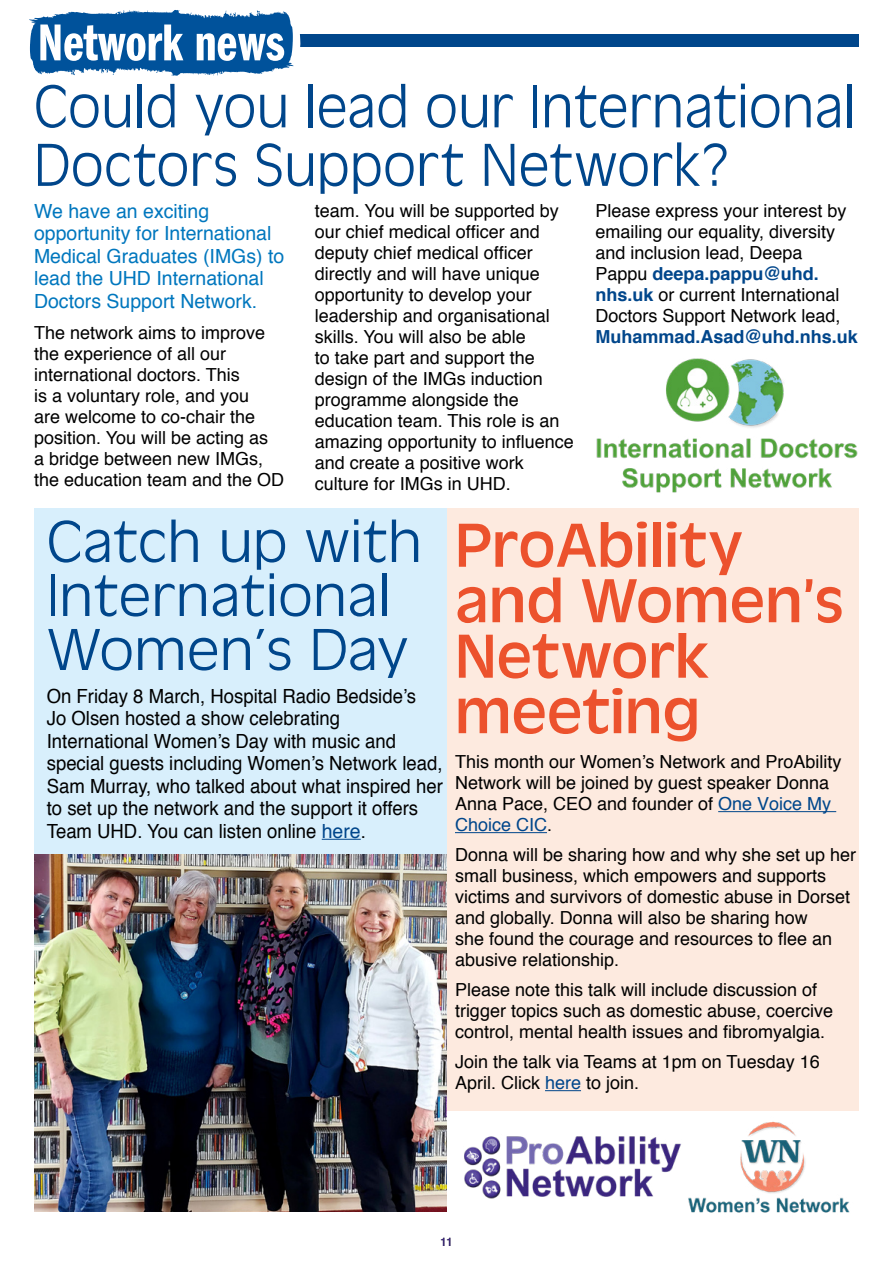
<style>
.page{position:relative;width:893px;height:1263px;background:#fff}
.page>*{position:absolute;margin:0;border:0;box-sizing:border-box;transform-origin:0 0}
.t1{font:64.5px/55.5px "Antique Oli";color:#ec522d}
.t2{font:300 63px/58.5px "Antique Oli";color:#00468b}
.t3{font:300 61.5px/54px "Antique Oli";color:#00468b;scale:1.08 1}
.t4{font:53.7px "Franklin Gothic LT Pro Dm Cm";color:#fff}
.t5{font:19.5px/22.5px "Helvetica";color:#000;scale:.95 1}
.t6{font:19.5px/22.5px "Helvetica";color:#0077be}
.t7{font:18px/21px "Helvetica";color:#000}
.t8{font:700 18px "Helvetica";color:#00468b}
.t9{font:12px "Helvetica";color:#422c88}
.s1{font-weight:700;color:#00468b}
.s2{color:#00468b}
</style>
<div class="page">
<div style="left:133px;top:34px;width:726px;height:13px;background:#00468b"></div>
<img style="left:596px;top:358px;width:262px;height:135px">
<div style="left:34px;top:509px;width:825px;height:703px;background:#fdeadf"></div>
<div style="left:438px;top:1111px;width:281px;height:118px;background:#fff"></div>
<img style="left:464px;top:1136px;width:217px;height:63px">
<div style="left:34px;top:509px;width:412px;height:703px;background:#d8effc"></div>
<hr style="left:322px;top:839px;width:39px;height:1px;background:#00468b">
<hr style="left:718px;top:811px;width:118px;height:1px;background:#00468b">
<hr style="left:455px;top:832px;width:92px;height:1px;background:#00468b">
<hr style="left:545px;top:1090px;width:36px;height:1px;background:#00468b">
<img style="left:34px;top:855px;width:412px;height:357px">
<div style="left:687px;top:1111px;width:172px;height:115px;background:#fff"></div>
<img style="left:688px;top:1121px;width:162px;height:92px">
<svg style="left:29px;top:10px;width:272px;height:66px"></svg>
<h3 class="t4" style="left:38px;top:13px;width:249px">Network news</h3>
<h2 class="t2" style="left:34px;top:79px;width:823px">Could you lead our International<br>Doctors Support Network?</h2>
<p class="t6" style="left:34px;top:200px;width:252px">We have an exciting opportunity for International<br>Medical Graduates (IMGs) to lead the UHD International<br>Doctors Support Network.</p>
<p class="t7" style="left:34px;top:323px;width:252px">The network aims to improve the experience of all our international doctors. This<br>is a voluntary role, and you<br>are welcome to co-chair the position. You will be acting as<br>a bridge between new IMGs, the education team and the OD</p>
<p class="t7" style="left:315px;top:200px;width:261px">team. You will be supported by our chief medical officer and deputy chief medical officer directly and will have unique opportunity to develop your leadership and organisational skills. You will also be able<br>to take part and support the design of the IMGs induction programme alongside the education team. This role is an amazing opportunity to influence and create a positive work culture for IMGs in UHD.</p>
<p class="t7" style="left:595px;top:200px;width:253px">Please express your interest by emailing our equality, diversity and inclusion lead, Deepa<br>Pappu <span class="s1">deepa.pappu@uhd. nhs.uk</span> or current International<br>Doctors Support Network lead,</p>
<p class="t8" style="left:595px;top:322px;width:264px">Muhammad.Asad@uhd.nhs.uk</p>
<h3 class="t3" style="left:47px;top:516px;width:349px">Catch up with<br>International<br>Women’s Day</h3>
<h1 class="t1" style="left:455px;top:518px;width:390px">ProAbility and Women’s<br>Network meeting</h1>
<p class="t7" style="left:455px;top:752px;width:388px">This month our Women’s Network and ProAbility Network will be joined by guest speaker Donna Anna Pace, CEO and founder of <span class="s2">One Voice My Choice CIC</span>.</p>
<p class="t7" style="left:455px;top:845px;width:403px">Donna will be sharing how and why she set up her small business, which empowers and supports victims and survivors of domestic abuse in Dorset and globally. Donna will also be sharing how<br>she found the courage and resources to flee an abusive relationship.</p>
<p class="t7" style="left:455px;top:980px;width:380px">Please note this talk will include discussion of trigger topics such as domestic abuse, coercive control, mental health issues and fibromyalgia.</p>
<p class="t7" style="left:455px;top:1052px;width:366px">Join the talk via Teams at 1pm on Tuesday 16<br>April. Click <span class="s2">here</span> to join.</p>
<p class="t5" style="left:47px;top:685px;width:418px">On Friday 8 March, Hospital Radio Bedside’s<br>Jo Olsen hosted a show celebrating International Women’s Day with music and special guests including Women’s Network lead, Sam Murray, who talked about what inspired her to set up the network and the support it offers Team UHD. You can listen online <span class="s2">here</span>.</p>
<p class="t9" style="left:440px;top:1233px;width:14px">11</p>
</div>
